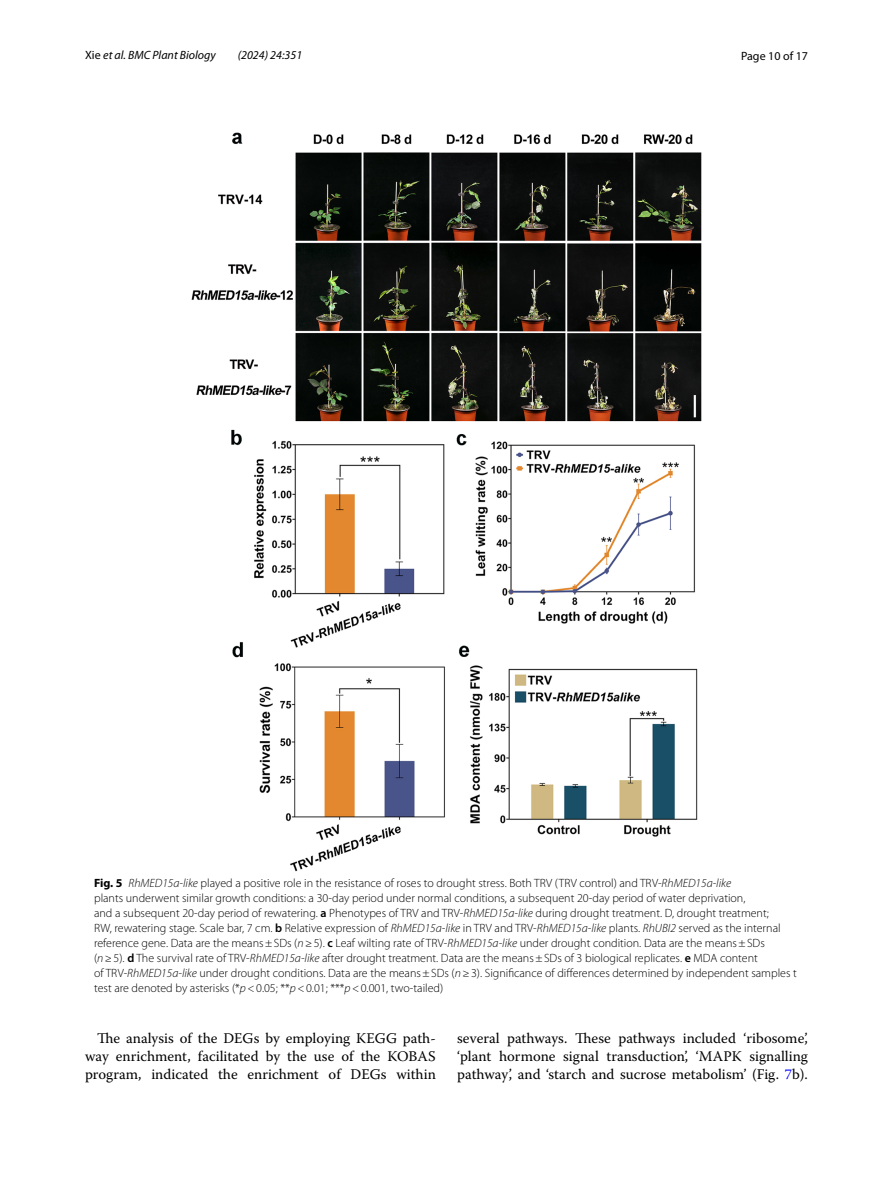
<style>
.page{position:relative;width:893px;height:1187px;background:#fff}
.page>*{position:absolute;margin:0;border:0;box-sizing:border-box;transform-origin:0 0}
.t1{font:14.7px/18px "Warnock Pro";color:#000;text-align:justify}
.t2{font:300 12px/15px "Myriad Pro";color:#000}
.t3{font:italic 12px "Myriad Pro";color:#000}
.t4{font:12px "Myriad Pro";color:#000}
.s1{font-style:normal}
.s2{font-weight:700}
.s3{font-style:italic}
.s4{font-weight:600}
.s5{color:#00f}
</style>
<div class="page">
<img style="left:191px;top:133px;width:511px;height:738px">
<p class="t3" style="left:85px;top:48px;width:132px"><span class="s1">Xie</span> et al. BMC Plant Biology</p>
<p class="t3" style="left:238px;top:48px;width:66px">(2024) 24:351</p>
<p class="t4" style="left:741px;top:48px;width:68px">Page 10 of 17</p>
<p class="t2" style="left:94px;top:875px;width:704px"><span class="s2">Fig. 5</span> <span class="s3">RhMED15a-like</span> played a positive role in the resistance of roses to drought stress. Both TRV (TRV control) and TRV-<span class="s3">RhMED15a-like<br></span>plants underwent similar growth conditions: a 30-day period under normal conditions, a subsequent 20-day period of water deprivation,<br>and a subsequent 20-day period of rewatering. <span class="s4">a</span> Phenotypes of TRV and TRV-<span class="s3">RhMED15a-like</span> during drought treatment. D, drought treatment;<br>RW, rewatering stage. Scale bar, 7 cm. <span class="s4">b</span> Relative expression of <span class="s3">RhMED15a-like</span> in TRV and TRV-<span class="s3">RhMED15a-like</span> plants. <span class="s3">RhUBI2</span> served as the internal reference gene. Data are the means±SDs (<span class="s3">n</span>≥5). <span class="s4">c</span> Leaf wilting rate of TRV-<span class="s3">RhMED15a-like</span> under drought condition. Data are the means±SDs (<span class="s3">n</span>≥5). <span class="s4">d</span> The survival rate of TRV-<span class="s3">RhMED15a-like</span> after drought treatment. Data are the means±SDs of 3 biological replicates. <span class="s4">e</span> MDA content<br>of TRV-<span class="s3">RhMED15a-like</span> under drought conditions. Data are the means±SDs (<span class="s3">n</span>≥3). Significance of differences determined by independent samples t test are denoted by asterisks (*<span class="s3">p</span>&lt;0.05; **<span class="s3">p</span>&lt;0.01; ***<span class="s3">p</span>&lt;0.001, two-tailed)</p>
<p class="t1" style="left:85px;top:1028px;width:352px;text-indent:12px">The analysis of the DEGs by employing KEGG path&shy;way enrichment, facilitated by the use of the KOBAS program, indicated the enrichment of DEGs within</p>
<p class="t1" style="left:457px;top:1028px;width:352px">several pathways. These pathways included ‘ribosome’, ‘plant hormone signal transduction’, ‘MAPK signalling pathway’, and ‘starch and sucrose metabolism’ (Fig. <span class="s5">7</span>b).</p>
</div>
